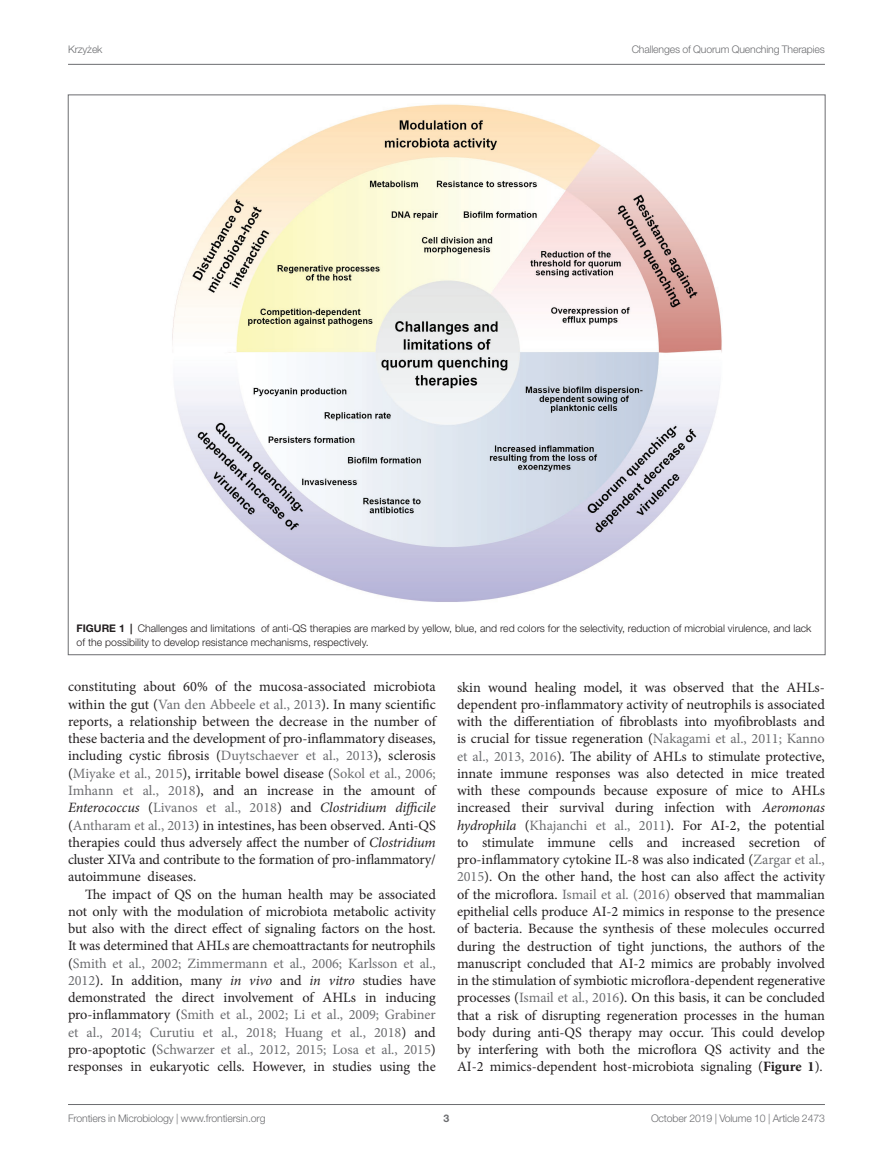
<style>
.page{position:relative;width:893px;height:1170px;background:#fff}
.page>*{position:absolute;margin:0;border:0;box-sizing:border-box;transform-origin:0 0}
.TEXT{font:14.25px/17.2px "Minion Pro";letter-spacing:-.005em;color:#231f20;text-align:justify}
.FIG_LEG{font:300 10.5px/14.2px "Helvetica Neue LT Std";color:#231f20}
.t1{font:300 10.5px "Helvetica Neue LT Std";letter-spacing:-.015em;color:#6c6d70}
.t2{font:700 10.5px "Helvetica Neue LT Std";color:#6c6d70}
.s1{font-weight:700}
.s2{color:#6c6d70}
.s3{font-style:italic}
</style>
<div class="page">
<hr style="left:68px;top:64px;width:757px;height:1px;background:#6c6d70">
<hr style="left:68px;top:1104px;width:757px;height:1px;background:#6c6d70">
<img style="left:172px;top:104px;width:550px;height:498px">
<p class="t1" style="left:68px;top:42px;width:36px">Krzy˙zek</p>
<p class="t1" style="left:632px;top:42px;width:195px">Challenges of Quorum Quenching Therapies</p>
<p class="FIG_LEG" style="left:77px;top:621px;width:736px"><span class="s1">FIGURE 1 |</span> Challenges and limitations of anti-QS therapies are marked by yellow, blue, and red colors for the selectivity, reduction of microbial virulence, and lack of the possibility to develop resistance mechanisms, respectively.</p>
<p class="TEXT" style="left:68px;top:678px;width:369px">constituting about 60% of the mucosa-associated microbiota within the gut (<span class="s2">Van den Abbeele et al., 2013</span>). In many scientific reports, a relationship between the decrease in the number of these bacteria and the development of pro-inflammatory diseases, including cystic fibrosis (<span class="s2">Duytschaever et al., 2013</span>), sclerosis (<span class="s2">Miyake et al., 2015</span>), irritable bowel disease (<span class="s2">Sokol et al., 2006; Imhann et al., 2018</span>), and an increase in the amount of <span class="s3">Enterococcus</span> (<span class="s2">Livanos et al., 2018</span>) and <span class="s3">Clostridium difficile </span>(<span class="s2">Antharam et al., 2013</span>) in intestines, has been observed. Anti-QS therapies could thus adversely affect the number of <span class="s3">Clostridium </span>cluster XIVa and contribute to the formation of pro-inflammatory/ autoimmune diseases.</p>
<p class="TEXT" style="left:68px;top:885px;width:369px;text-indent:17px">The impact of QS on the human health may be associated not only with the modulation of microbiota metabolic activity but also with the direct effect of signaling factors on the host.<br>It was determined that AHLs are chemoattractants for neutrophils (<span class="s2">Smith et al., 2002; Zimmermann et al., 2006; Karlsson et al., 2012</span>). In addition, many <span class="s3">in vivo</span> and <span class="s3">in vitro</span> studies have demonstrated the direct involvement of AHLs in inducing pro-inflammatory (<span class="s2">Smith et al., 2002; Li et al., 2009; Grabiner et al., 2014; Curutiu et al., 2018; Huang et al., 2018</span>) and pro-apoptotic (<span class="s2">Schwarzer et al., 2012, 2015; Losa et al., 2015</span>) responses in eukaryotic cells. However, in studies using the</p>
<p class="TEXT" style="left:457px;top:678px;width:370px">skin wound healing model, it was observed that the AHLs&shy;dependent pro-inflammatory activity of neutrophils is associated with the differentiation of fibroblasts into myofibroblasts and is crucial for tissue regeneration (<span class="s2">Nakagami et al., 2011; Kanno et al., 2013, 2016</span>). The ability of AHLs to stimulate protective, innate immune responses was also detected in mice treated with these compounds because exposure of mice to AHLs increased their survival during infection with <span class="s3">Aeromonas hydrophila</span> (<span class="s2">Khajanchi et al., 2011</span>). For AI-2, the potential to stimulate immune cells and increased secretion of pro-inflammatory cytokine IL-8 was also indicated (<span class="s2">Zargar et al., 2015</span>). On the other hand, the host can also affect the activity of the microflora. <span class="s2">Ismail et al. (2016)</span> observed that mammalian epithelial cells produce AI-2 mimics in response to the presence of bacteria. Because the synthesis of these molecules occurred during the destruction of tight junctions, the authors of the manuscript concluded that AI-2 mimics are probably involved in the stimulation of symbiotic microflora-dependent regenerative processes (<span class="s2">Ismail et al., 2016</span>). On this basis, it can be concluded that a risk of disrupting regeneration processes in the human body during anti-QS therapy may occur. This could develop by interfering with both the microflora QS activity and the AI-2 mimics-dependent host-microbiota signaling (<span class="s1">Figure 1</span>).</p>
<p class="t1" style="left:68px;top:1111px;width:199px">Frontiers in Microbiology | www.frontiersin.org</p>
<p class="t2" style="left:444px;top:1111px;width:7px">3</p>
<p class="t1" style="left:651px;top:1111px;width:175px">October 2019 | Volume 10 | Article 2473</p>
</div>
